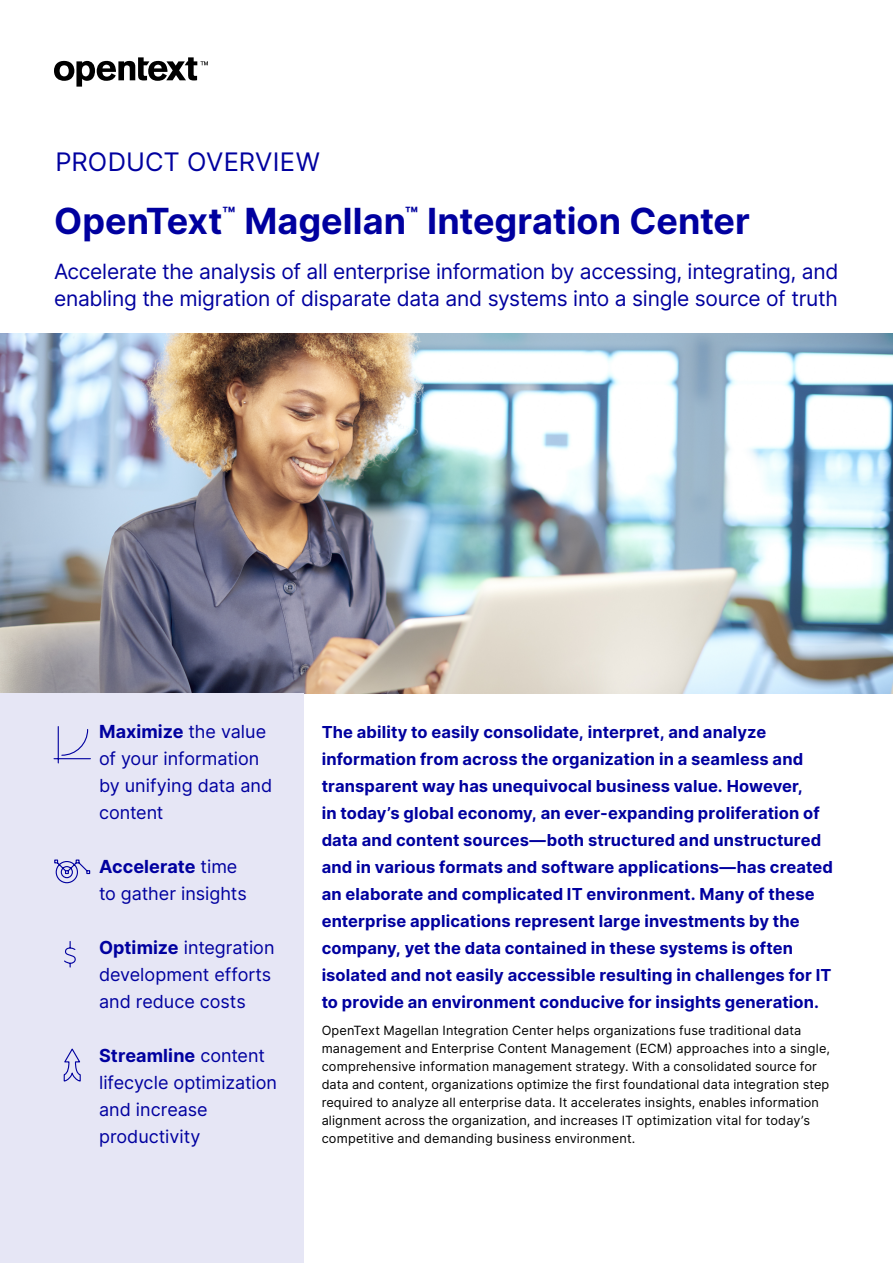
<style>
.page{position:relative;width:893px;height:1263px;background:#fff}
.page>*{position:absolute;margin:0;border:0;box-sizing:border-box;transform-origin:0 0}
.t1{font:700 36px "Inter";color:#00009f}
.Document_type{font:25.5px "Inter";letter-spacing:.005em;color:#00009f}
.t2{font:21px/27px "Inter";letter-spacing:-.015em;color:#00009f}
.Sidebar_Stat{font:18px/27px "Inter";color:#00009f}
.Introduction_Paragra{font:700 16.5px/27px "Inter";letter-spacing:.005em;color:#00009f}
.Body{font:12.75px/18px "Inter";letter-spacing:.01em;color:#000}
.s1{font-weight:700}
</style>
<div class="page">
<svg style="left:54px;top:57px;width:154px;height:30px"></svg>
<img style="left:0;top:333px;width:893px;height:360px">
<div style="left:0;top:693px;width:304px;height:570px;background:#e6e6f5"></div>
<svg style="left:53px;top:726px;width:38px;height:38px"></svg>
<svg style="left:54px;top:859px;width:37px;height:25px"></svg>
<svg style="left:64px;top:941px;width:12px;height:27px"></svg>
<svg style="left:63px;top:1048px;width:18px;height:34px"></svg>
<p class="Document_type" style="left:55px;top:143px;width:266px">PRODUCT OVERVIEW</p>
<h1 class="t1" style="left:54px;top:195px;width:697px">OpenText<sup>™</sup> Magellan<sup>™</sup> Integration Center</h1>
<h2 class="t2" style="left:54px;top:257px;width:786px">Accelerate the analysis of all enterprise information by accessing, integrating, and enabling the migration of disparate data and systems into a single source of truth</h2>
<p class="Sidebar_Stat" style="left:99px;top:718px;width:175px"><span class="s1">Maximize</span> the value of your information by unifying data and content</p>
<p class="Sidebar_Stat" style="left:99px;top:853px;width:149px"><span class="s1">Accelerate</span> time to gather insights</p>
<p class="Sidebar_Stat" style="left:99px;top:934px;width:177px"><span class="s1">Optimize</span> integration development efforts and reduce costs</p>
<p class="Sidebar_Stat" style="left:99px;top:1042px;width:180px"><span class="s1">Streamline</span> content lifecycle optimization and increase productivity</p>
<p class="Introduction_Paragra" style="left:322px;top:718px;width:513px">The ability to easily consolidate, interpret, and analyze information from across the organization in a seamless and transparent way has unequivocal business value. However,<br>in today’s global economy, an ever-expanding proliferation of data and content sources—both structured and unstructured and in various formats and software applications—has created an elaborate and complicated IT environment. Many of these enterprise applications represent large investments by the company, yet the data contained in these systems is often isolated and not easily accessible resulting in challenges for IT to provide an environment conducive for insights generation.</p>
<p class="Body" style="left:322px;top:1021px;width:510px">OpenText Magellan Integration Center helps organizations fuse traditional data management and Enterprise Content Management (ECM) approaches into a single, comprehensive information management strategy. With a consolidated source for data and content, organizations optimize the first foundational data integration step required to analyze all enterprise data. It accelerates insights, enables information alignment across the organization, and increases IT optimization vital for today’s competitive and demanding business environment.</p>
</div>
